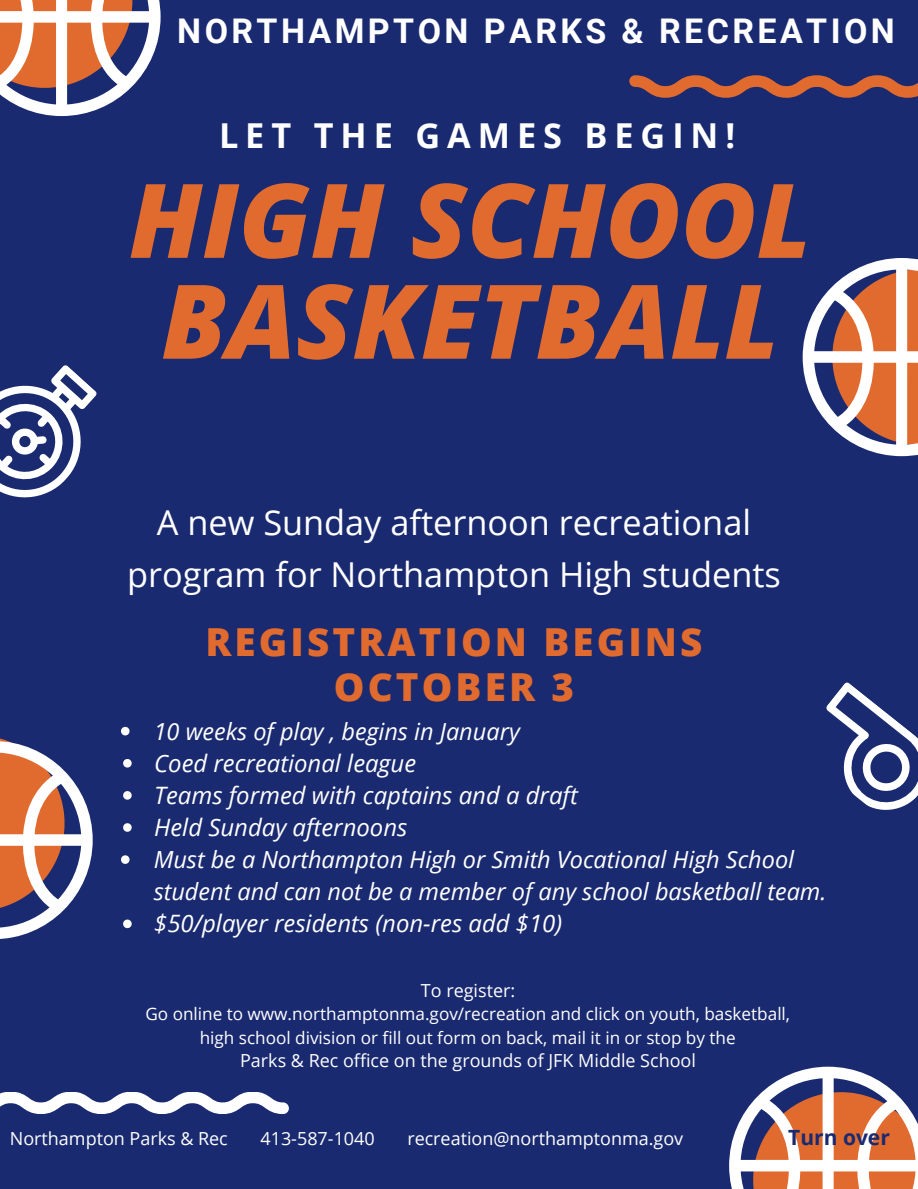
<style>
.page{position:relative;width:918px;height:1189px;background:#fff}
.page>*{position:absolute;margin:0;border:0;box-sizing:border-box;transform-origin:0 0}
.t1{font:italic 800 102.9px/100.8px "Open Sans";color:#e16b2e;text-align:center}
.t2{font:800 38.55px/45px "Open Sans";letter-spacing:.08em;color:#e16b2e;text-align:center}
.t3{font:34.35px/51.4px "Open Sans";color:#fff;text-align:center}
.t4{font:700 34.35px "Open Sans";letter-spacing:.2em;color:#fff}
.t5{font:700 34.05px "Roboto";letter-spacing:.1em;color:#fff}
.t6{font:italic 24px/32.1px "Open Sans";color:#fff}
.t7{font:italic 23.55px/32.1px "Open Sans";color:#fff}
.t8{font:700 21px "Open Sans";color:#1a2a70}
.t9{font:18px "Open Sans";color:#fff}
.t10{font:17.1px/23.5px "Open Sans";color:#fff;text-align:center}
</style>
<div class="page">
<div style="left:0;top:0;width:918px;height:1188px;background:#1a2a70"></div>
<svg style="left:121px;top:726px;width:9px;height:9px"></svg>
<svg style="left:123px;top:759px;width:9px;height:8px"></svg>
<svg style="left:123px;top:791px;width:9px;height:8px"></svg>
<svg style="left:123px;top:823px;width:9px;height:8px"></svg>
<svg style="left:121px;top:855px;width:9px;height:8px"></svg>
<svg style="left:123px;top:919px;width:9px;height:8px"></svg>
<svg style="left:0;top:365px;width:97px;height:133px"></svg>
<svg style="left:826px;top:682px;width:92px;height:128px"></svg>
<svg style="left:0;top:0;width:161px;height:116px"></svg>
<svg style="left:0;top:738px;width:93px;height:200px"></svg>
<svg style="left:0;top:1092px;width:289px;height:21px"></svg>
<svg style="left:803px;top:258px;width:115px;height:198px"></svg>
<svg style="left:629px;top:76px;width:289px;height:21px"></svg>
<svg style="left:729px;top:1066px;width:189px;height:122px"></svg>
<h3 class="t5" style="left:177px;top:12px;width:719px">NORTHAMPTON PARKS &amp; RECREATION</h3>
<h3 class="t4" style="left:219px;top:111px;width:518px">LET THE GAMES BEGIN!</h3>
<h1 class="t1" style="left:129px;top:167px;width:683px">HIGH SCHOOL<br>BASKETBALL</h1>
<h3 class="t3" style="left:127px;top:496px;width:655px">A new Sunday afternoon recreational program for Northampton High students</h3>
<h2 class="t2" style="left:205px;top:618px;width:499px">REGISTRATION BEGINS<br>OCTOBER 3</h2>
<p class="t7" style="left:154px;top:714px;width:368px">10 weeks of play , begins in January</p>
<p class="t6" style="left:154px;top:746px;width:425px">Coed recreational league<br>Teams formed with captains and a draft<br>Held Sunday afternoons</p>
<p class="t7" style="left:154px;top:842px;width:674px">Must be a Northampton High or Smith Vocational High School student and can not be a member of any school basketball team.</p>
<p class="t6" style="left:154px;top:906px;width:409px">$50/player residents (non-res add $10)</p>
<p class="t9" style="left:421px;top:977px;width:96px">To register:</p>
<p class="t10" style="left:145px;top:1001px;width:646px">Go online to www.northamptonma.gov/recreation and click on youth, basketball, high school division or fill out form on back, mail it in or stop by the</p>
<p class="t9" style="left:240px;top:1047px;width:457px">Parks &amp; Rec office on the grounds of JFK Middle School</p>
<p class="t9" style="left:10px;top:1125px;width:219px">Northampton Parks &amp; Rec</p>
<p class="t9" style="left:260px;top:1125px;width:116px">413-587-1040</p>
<p class="t9" style="left:407px;top:1125px;width:277px">recreation@northamptonma.gov</p>
<p class="t8" style="left:788px;top:1122px;width:103px">Turn over</p>
</div>
